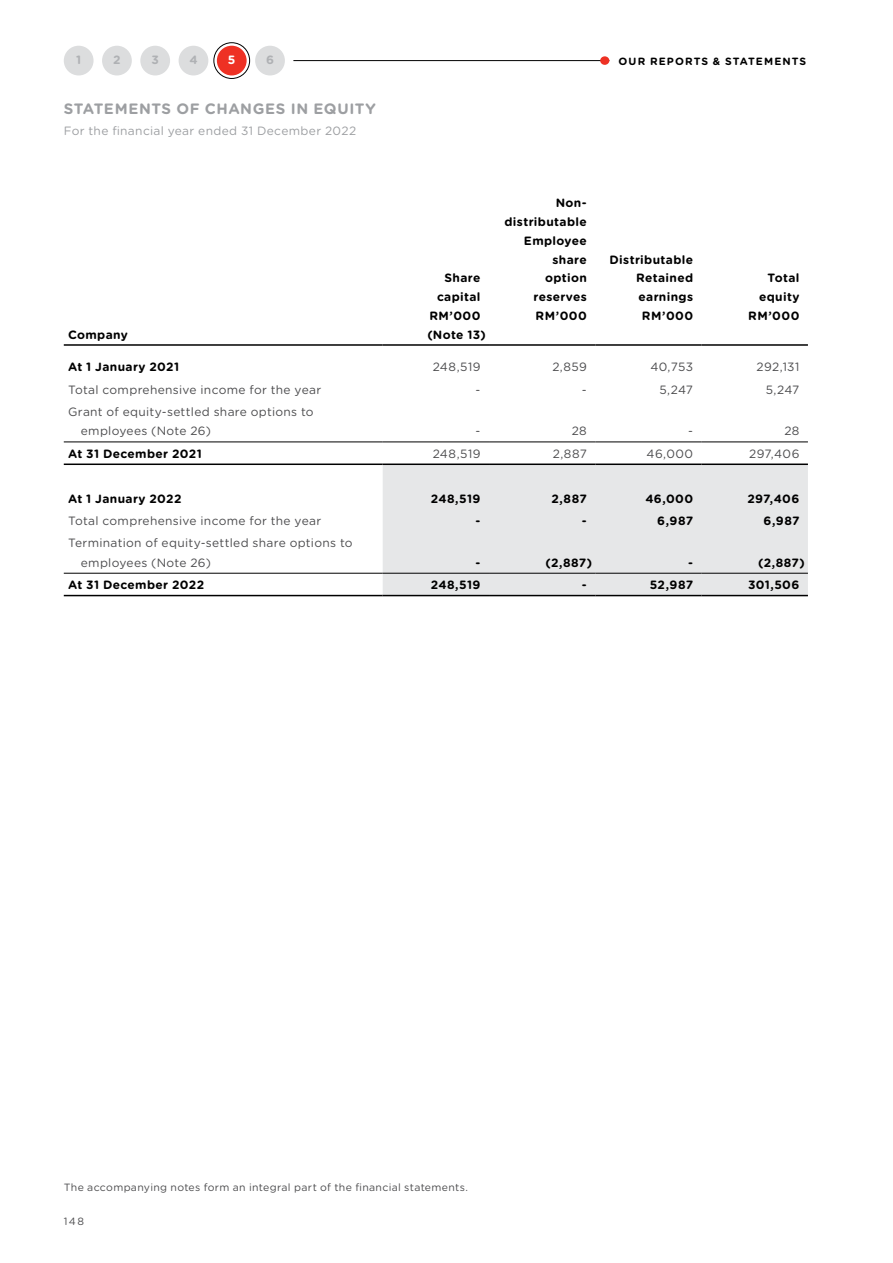
<style>
.page{position:relative;width:893px;height:1263px;background:#fff}
.page>*{position:absolute;margin:0;border:0;box-sizing:border-box;transform-origin:0 0}
.t1{font:700 15px "Gotham Rounded";letter-spacing:.04em;color:#9d9fa2}
.t2{font:700 12px/18.8px "Gotham Rounded";letter-spacing:.03em;color:#000;text-align:right}
.t3{font:12px/19.5px "Gotham Rounded";letter-spacing:.025em;color:#4d4d4f}
.t4{font:12px "Gotham Rounded";letter-spacing:.03em;color:#9d9fa2}
.t5{font:700 12px "Gotham Rounded";color:#afb1b4}
.t6{font:700 12px "Gotham Rounded";color:#fff}
.t7{font:10.5px "Gotham Rounded";letter-spacing:.03em;color:#4d4d4f}
.t8{font:700 10.5px "Gotham Rounded";letter-spacing:.105em;color:#000}
</style>
<div class="page">
<svg style="left:214px;top:43px;width:36px;height:35px"></svg>
<div style="left:214px;top:43px;width:36px;height:36px;border:1px solid #000;border-radius:50%"></div>
<div style="left:217px;top:46px;width:30px;height:29px;background:#ee3124;border-radius:50%"></div>
<div style="left:64px;top:46px;width:30px;height:29px;background:#dcddde;border-radius:50%"></div>
<div style="left:102px;top:46px;width:30px;height:29px;background:#dcddde;border-radius:50%"></div>
<div style="left:140px;top:46px;width:30px;height:29px;background:#dcddde;border-radius:50%"></div>
<div style="left:179px;top:46px;width:29px;height:29px;background:#dcddde;border-radius:50%"></div>
<div style="left:255px;top:46px;width:30px;height:29px;background:#dcddde;border-radius:50%"></div>
<hr style="left:293px;top:60px;width:316px;height:1px;background:#000">
<div style="left:600px;top:56px;width:9px;height:9px;background:#ee3124;border-radius:50%"></div>
<div style="left:383px;top:465px;width:425px;height:130px;background:#e6e7e8"></div>
<hr style="left:64px;top:344px;width:319px;height:2px;background:#000">
<hr style="left:383px;top:344px;width:106px;height:2px;background:#000">
<hr style="left:489px;top:344px;width:106px;height:2px;background:#000">
<hr style="left:595px;top:344px;width:107px;height:2px;background:#000">
<hr style="left:702px;top:344px;width:106px;height:2px;background:#000">
<hr style="left:64px;top:441px;width:319px;height:1px;background:#000">
<hr style="left:383px;top:441px;width:106px;height:1px;background:#000">
<hr style="left:489px;top:441px;width:106px;height:1px;background:#000">
<hr style="left:595px;top:441px;width:107px;height:1px;background:#000">
<hr style="left:702px;top:441px;width:106px;height:1px;background:#000">
<hr style="left:64px;top:463px;width:319px;height:2px;background:#000">
<hr style="left:383px;top:463px;width:106px;height:2px;background:#000">
<hr style="left:489px;top:463px;width:106px;height:2px;background:#000">
<hr style="left:595px;top:463px;width:107px;height:2px;background:#000">
<hr style="left:702px;top:463px;width:106px;height:2px;background:#000">
<hr style="left:64px;top:573px;width:319px;height:1px;background:#000">
<hr style="left:383px;top:573px;width:106px;height:1px;background:#000">
<hr style="left:489px;top:573px;width:106px;height:1px;background:#000">
<hr style="left:595px;top:573px;width:107px;height:1px;background:#000">
<hr style="left:702px;top:573px;width:106px;height:1px;background:#000">
<hr style="left:64px;top:595px;width:319px;height:1px;background:#000">
<hr style="left:383px;top:595px;width:106px;height:1px;background:#000">
<hr style="left:489px;top:595px;width:106px;height:1px;background:#000">
<hr style="left:595px;top:595px;width:107px;height:1px;background:#000">
<hr style="left:702px;top:595px;width:106px;height:1px;background:#000">
<p class="t5" style="left:76px;top:51px;width:7px">1</p>
<p class="t5" style="left:113px;top:51px;width:9px">2</p>
<p class="t5" style="left:151px;top:51px;width:9px">3</p>
<p class="t5" style="left:189px;top:51px;width:10px">4</p>
<p class="t5" style="left:266px;top:51px;width:9px">6</p>
<p class="t8" style="left:619px;top:53px;width:189px">OUR REPORTS &amp; STATEMENTS</p>
<p class="t1" style="left:64px;top:98px;width:314px">STATEMENTS OF CHANGES IN EQUITY</p>
<p class="t4" style="left:64px;top:123px;width:294px">For the financial year ended 31 December 2022</p>
<p class="t6" style="left:228px;top:51px;width:9px">5</p>
<p class="t2" style="left:68px;top:324px;width:61px">Company</p>
<p class="t2" style="left:444px;top:268px;width:38px">Share</p>
<p class="t2" style="left:437px;top:287px;width:45px">capital</p>
<p class="t2" style="left:429px;top:306px;width:53px">RM’000</p>
<p class="t2" style="left:427px;top:324px;width:60px">(Note 13)</p>
<p class="t2" style="left:504px;top:193px;width:84px">Non&shy;distributable<br>Employee share<br>option reserves<br>RM’000</p>
<p class="t2" style="left:609px;top:249px;width:85px">Distributable<br>Retained earnings<br>RM’000</p>
<p class="t2" style="left:748px;top:268px;width:53px">Total equity<br>RM’000</p>
<p class="t2" style="left:68px;top:357px;width:113px">At 1 January 2021</p>
<p class="t3" style="left:433px;top:357px;width:49px">248,519</p>
<p class="t3" style="left:552px;top:357px;width:36px">2,859</p>
<p class="t3" style="left:650px;top:357px;width:44px">40,753</p>
<p class="t3" style="left:757px;top:357px;width:44px">292,131</p>
<p class="t3" style="left:68px;top:379px;width:255px">Total comprehensive income for the year</p>
<p class="t3" style="left:476px;top:379px;width:6px">-</p>
<p class="t3" style="left:582px;top:379px;width:6px">-</p>
<p class="t3" style="left:659px;top:379px;width:35px">5,247</p>
<p class="t3" style="left:766px;top:379px;width:35px">5,247</p>
<p class="t3" style="left:81px;top:401px;width:234px;text-indent:-13px">Grant of equity-settled share options to employees (Note 26)</p>
<p class="t3" style="left:476px;top:421px;width:6px">-</p>
<p class="t3" style="left:572px;top:421px;width:17px">28</p>
<p class="t3" style="left:688px;top:421px;width:6px">-</p>
<p class="t3" style="left:784px;top:421px;width:17px">28</p>
<p class="t2" style="left:68px;top:444px;width:135px">At 31 December 2021</p>
<p class="t3" style="left:433px;top:443px;width:49px">248,519</p>
<p class="t3" style="left:553px;top:443px;width:36px">2,887</p>
<p class="t3" style="left:646px;top:443px;width:48px">46,000</p>
<p class="t3" style="left:749px;top:443px;width:52px">297,406</p>
<p class="t2" style="left:68px;top:488px;width:115px">At 1 January 2022</p>
<p class="t2" style="left:431px;top:488px;width:51px">248,519</p>
<p class="t2" style="left:551px;top:488px;width:37px">2,887</p>
<p class="t2" style="left:645px;top:488px;width:49px">46,000</p>
<p class="t2" style="left:747px;top:488px;width:54px">297,406</p>
<p class="t3" style="left:68px;top:510px;width:255px">Total comprehensive income for the year</p>
<p class="t2" style="left:476px;top:511px;width:6px">-</p>
<p class="t2" style="left:582px;top:511px;width:6px">-</p>
<p class="t2" style="left:657px;top:511px;width:37px">6,987</p>
<p class="t2" style="left:764px;top:511px;width:37px">6,987</p>
<p class="t3" style="left:81px;top:533px;width:273px;text-indent:-13px">Termination of equity-settled share options to employees (Note 26)</p>
<p class="t2" style="left:476px;top:553px;width:6px">-</p>
<p class="t2" style="left:545px;top:553px;width:48px">(2,887)</p>
<p class="t2" style="left:688px;top:553px;width:6px">-</p>
<p class="t2" style="left:758px;top:553px;width:48px">(2,887)</p>
<p class="t2" style="left:68px;top:575px;width:138px">At 31 December 2022</p>
<p class="t2" style="left:431px;top:575px;width:51px">248,519</p>
<p class="t2" style="left:582px;top:575px;width:6px">-</p>
<p class="t2" style="left:650px;top:575px;width:45px">52,987</p>
<p class="t2" style="left:748px;top:575px;width:53px">301,506</p>
<p class="t7" style="left:64px;top:1180px;width:406px">The accompanying notes form an integral part of the financial statements.</p>
<p class="t7" style="left:64px;top:1214px;width:22px">148</p>
</div>
